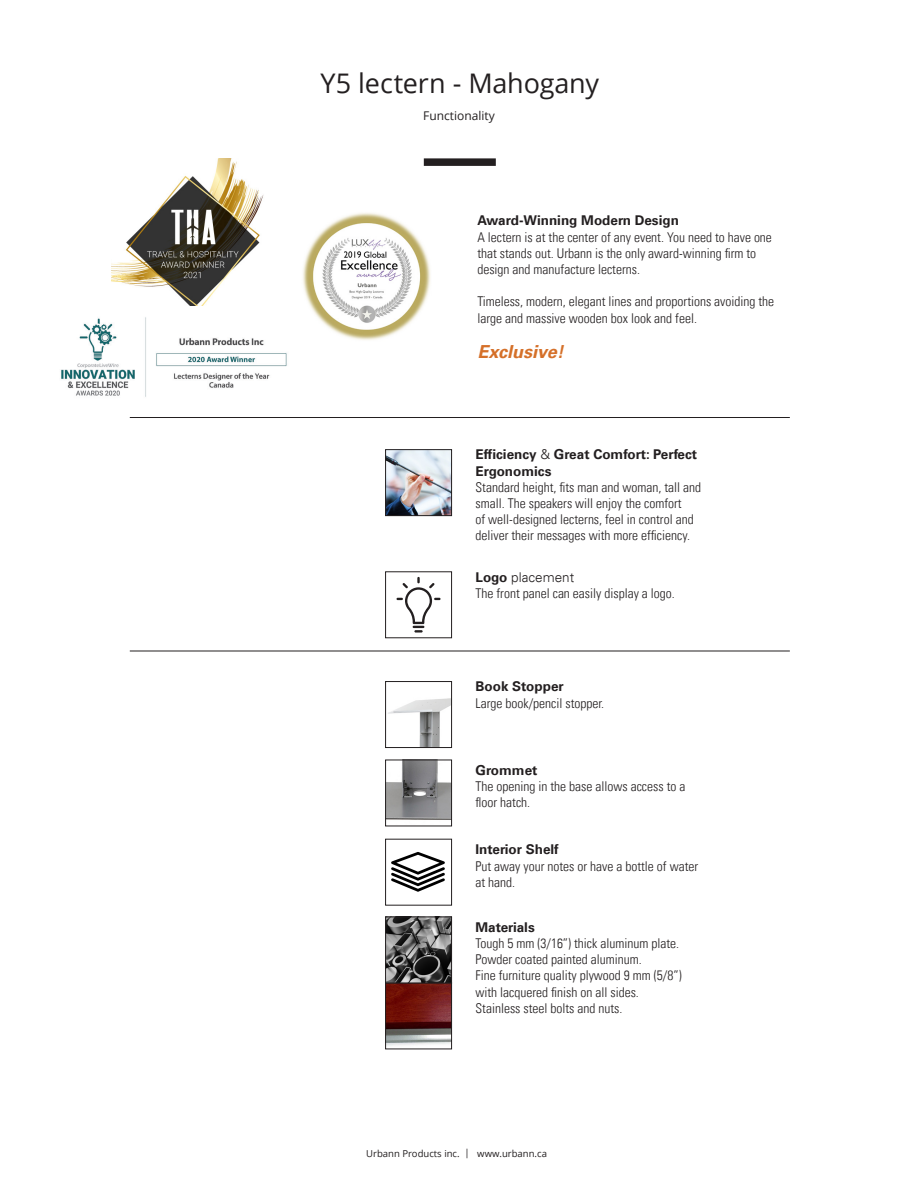
<style>
.page{position:relative;width:918px;height:1188px;background:#fff}
.page>*{position:absolute;margin:0;border:0;box-sizing:border-box;transform-origin:0 0}
.t1{font:27px "Open Sans";letter-spacing:-.005em;color:#231f20}
.t2{font:italic 700 18px "Univers LT";color:#d57029}
.t3{font:300 condensed 13.5px/16.2px "Univers LT";color:#231f20}
.t4{font:700 13.5px/16.2px "Univers LT";color:#231f20}
.t5{font:300 13.5px "Univers LT";color:#231f20}
.Slogan_paragra{font:12px "Open Sans";color:#231f20}
.t6{font:9.6px "Open Sans";color:#231f20}
.s1{font-weight:300}
.s2{font-weight:700}
</style>
<div class="page">
<div style="left:424px;top:158px;width:72px;height:8px;background:#231f20"></div>
<img style="left:303px;top:213px;width:128px;height:127px">
<img style="left:112px;top:158px;width:152px;height:148px">
<img style="left:61px;top:317px;width:226px;height:80px">
<hr style="left:130px;top:417px;width:660px;height:1px;background:#231f20">
<hr style="left:130px;top:651px;width:660px;height:1px;background:#231f20">
<img style="left:387px;top:919px;width:63px;height:127px">
<div style="left:385px;top:983px;width:67px;height:66px;border:1px solid #231f20"></div>
<img style="left:387px;top:451px;width:63px;height:63px">
<div style="left:385px;top:449px;width:67px;height:67px;border:1px solid #231f20"></div>
<svg style="left:397px;top:577px;width:44px;height:56px"></svg>
<div style="left:385px;top:571px;width:67px;height:67px;border:1px solid #231f20"></div>
<img style="left:387px;top:762px;width:63px;height:58px">
<div style="left:385px;top:760px;width:67px;height:66px;border:1px solid #231f20"></div>
<div style="left:385px;top:917px;width:67px;height:66px;border:1px solid #231f20"></div>
<img style="left:388px;top:698px;width:62px;height:48px">
<div style="left:385px;top:681px;width:67px;height:67px;border:1px solid #231f20"></div>
<svg style="left:391px;top:852px;width:54px;height:40px"></svg>
<div style="left:385px;top:839px;width:67px;height:67px;border:1px solid #231f20"></div>
<p class="t1" style="left:321px;top:64px;width:280px">Y5 lectern - Mahogany</p>
<p class="Slogan_paragra" style="left:423px;top:108px;width:73px">Functionality</p>
<p class="t4" style="left:477px;top:213px;width:203px">Award-Winning Modern Design</p>
<p class="t3" style="left:477px;top:229px;width:296px">A lectern is at the center of any event. You need to have one that stands out. Urbann is the only award-winning firm to design and manufacture lecterns.</p>
<p class="t3" style="left:477px;top:294px;width:298px">Timeless, modern, elegant lines and proportions avoiding the large and massive wooden box look and feel.</p>
<p class="t2" style="left:477px;top:341px;width:88px">Exclusive!</p>
<p class="t4" style="left:476px;top:447px;width:223px">Efficiency <span class="s1">&amp;</span> Great Comfort: Perfect<br>Ergonomics</p>
<p class="t3" style="left:476px;top:479px;width:227px">Standard height, fits man and woman, tall and small. The speakers will enjoy the comfort<br>of well-designed lecterns, feel in control and deliver their messages with more efficiency.</p>
<p class="t5" style="left:476px;top:569px;width:100px"><span class="s2">Logo</span> placement</p>
<p class="t3" style="left:476px;top:585px;width:201px">The front panel can easily display a logo.</p>
<p class="t4" style="left:476px;top:679px;width:90px">Book Stopper</p>
<p class="t3" style="left:476px;top:695px;width:130px">Large book/pencil stopper.</p>
<p class="t4" style="left:476px;top:762px;width:63px">Grommet</p>
<p class="t3" style="left:476px;top:778px;width:211px">The opening in the base allows access to a floor hatch.</p>
<p class="t4" style="left:476px;top:842px;width:85px">Interior Shelf</p>
<p class="t3" style="left:476px;top:858px;width:224px">Put away your notes or have a bottle of water at hand.</p>
<p class="t4" style="left:476px;top:919px;width:61px">Materials</p>
<p class="t3" style="left:476px;top:935px;width:205px">Tough 5 mm (3/16”) thick aluminum plate.</p>
<p class="t3" style="left:476px;top:951px;width:168px">Powder coated painted aluminum.</p>
<p class="t3" style="left:476px;top:968px;width:208px">Fine furniture quality plywood 9 mm (5/8”) with lacquered finish on all sides.</p>
<p class="t3" style="left:476px;top:1000px;width:148px">Stainless steel bolts and nuts.</p>
<p class="t6" style="left:366px;top:1147px;width:182px">Urbann Products inc. | www.urbann.ca</p>
</div>
